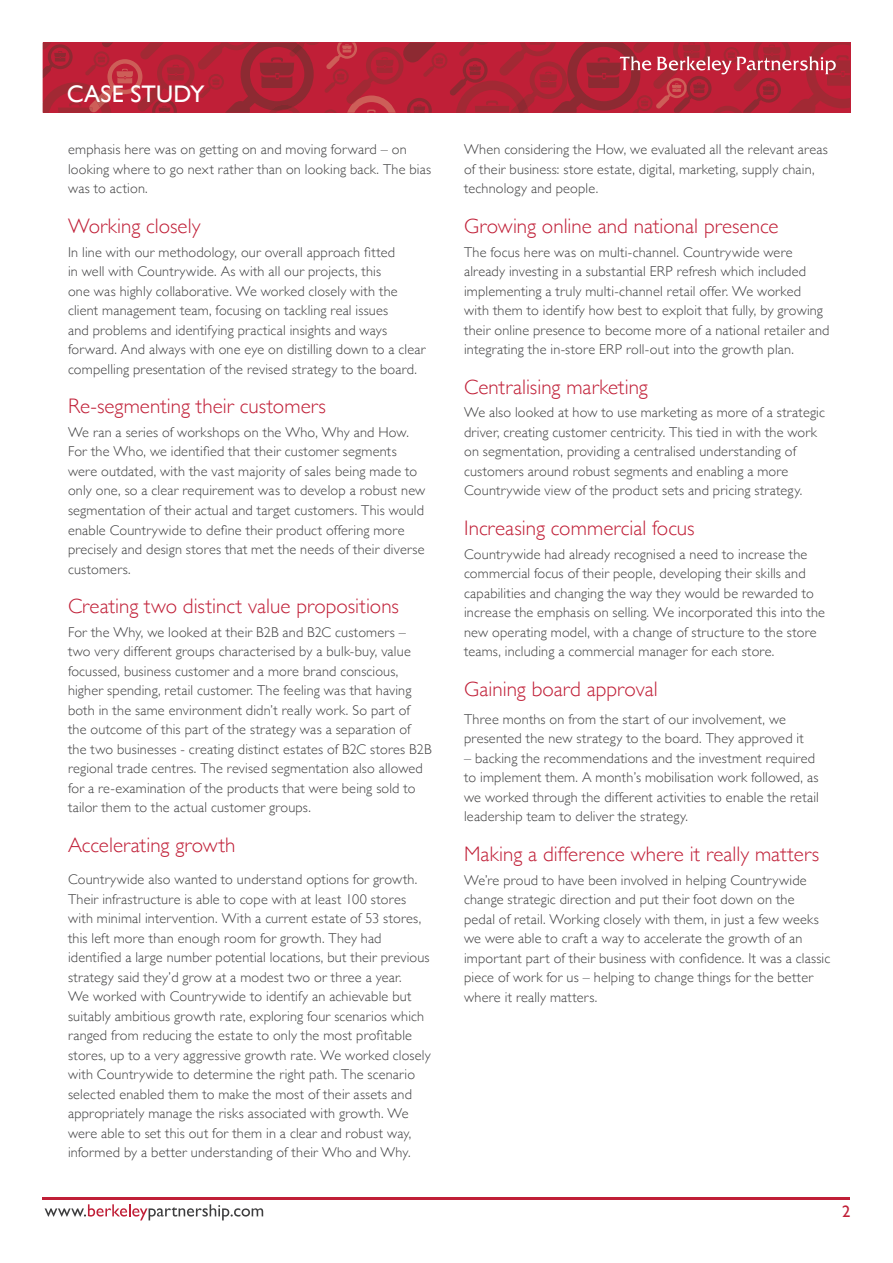
<style>
.page{position:relative;width:893px;height:1263px;background:#fff}
.page>*{position:absolute;margin:0;border:0;box-sizing:border-box;transform-origin:0 0}
.t1{font:24px "Gill Sans";letter-spacing:.015em;color:#fff}
.t2{font:300 21px "Gill Sans";color:#c01f37}
.t3{font:16.5px "Gill Sans";color:#c01f37}
.t4{font:300 14.25px/19.5px "Gill Sans";letter-spacing:.015em;color:#3e3e3f}
</style>
<div class="page">
<svg style="left:45px;top:1204px;width:218px;height:16px"></svg>
<hr style="left:43px;top:1197px;width:807px;height:2px;background:#c01f37">
<svg style="left:43px;top:43px;width:807px;height:70px;background:#b42739"></svg>
<p class="t1" style="left:67px;top:80px;width:139px">CASE STUDY</p>
<p class="t4" style="left:68px;top:139px;width:365px">emphasis here was on getting on and moving forward – on looking where to go next rather than on looking back. The bias was to action.</p>
<p class="t2" style="left:68px;top:209px;width:134px">Working closely</p>
<p class="t4" style="left:68px;top:242px;width:359px">In line with our methodology, our overall approach fitted<br>in well with Countrywide. As with all our projects, this<br>one was highly collaborative. We worked closely with the client management team, focusing on tackling real issues<br>and problems and identifying practical insights and ways forward. And always with one eye on distilling down to a clear compelling presentation of the revised strategy to the board.</p>
<p class="t2" style="left:68px;top:390px;width:260px">Re-segmenting their customers</p>
<p class="t4" style="left:68px;top:422px;width:359px">We ran a series of workshops on the Who, Why and How.<br>For the Who, we identified that their customer segments were outdated, with the vast majority of sales being made to only one, so a clear requirement was to develop a robust new segmentation of their actual and target customers. This would enable Countrywide to define their product offering more precisely and design stores that met the needs of their diverse customers.</p>
<p class="t2" style="left:68px;top:590px;width:332px">Creating two distinct value propositions</p>
<p class="t4" style="left:68px;top:622px;width:365px">For the Why, we looked at their B2B and B2C customers – two very different groups characterised by a bulk-buy, value focussed, business customer and a more brand conscious, higher spending, retail customer. The feeling was that having both in the same environment didn’t really work. So part of the outcome of this part of the strategy was a separation of the two businesses - creating distinct estates of B2C stores B2B regional trade centres. The revised segmentation also allowed for a re-examination of the products that were being sold to tailor them to the actual customer groups.</p>
<p class="t2" style="left:68px;top:828px;width:169px">Accelerating growth</p>
<p class="t4" style="left:68px;top:869px;width:364px">Countrywide also wanted to understand options for growth.<br>Their infrastructure is able to cope with at least 100 stores with minimal intervention. With a current estate of 53 stores, this left more than enough room for growth. They had identified a large number potential locations, but their previous strategy said they’d grow at a modest two or three a year.<br>We worked with Countrywide to identify an achievable but suitably ambitious growth rate, exploring four scenarios which ranged from reducing the estate to only the most profitable stores, up to a very aggressive growth rate. We worked closely with Countrywide to determine the right path. The scenario selected enabled them to make the most of their assets and appropriately manage the risks associated with growth. We were able to set this out for them in a clear and robust way, informed by a better understanding of their Who and Why.</p>
<p class="t4" style="left:464px;top:139px;width:365px">When considering the How, we evaluated all the relevant areas of their business: store estate, digital, marketing, supply chain, technology and people.</p>
<p class="t2" style="left:464px;top:209px;width:316px">Growing online and national presence</p>
<p class="t4" style="left:464px;top:242px;width:367px">The focus here was on multi-channel. Countrywide were already investing in a substantial ERP refresh which included implementing a truly multi-channel retail offer. We worked<br>with them to identify how best to exploit that fully, by growing their online presence to become more of a national retailer and integrating the in-store ERP roll-out into the growth plan.</p>
<p class="t2" style="left:464px;top:370px;width:185px">Centralising marketing</p>
<p class="t4" style="left:464px;top:402px;width:362px">We also looked at how to use marketing as more of a strategic driver, creating customer centricity. This tied in with the work on segmentation, providing a centralised understanding of customers around robust segments and enabling a more Countrywide view of the product sets and pricing strategy.</p>
<p class="t2" style="left:464px;top:512px;width:232px">Increasing commercial focus</p>
<p class="t4" style="left:464px;top:544px;width:362px">Countrywide had already recognised a need to increase the commercial focus of their people, developing their skills and capabilities and changing the way they would be rewarded to increase the emphasis on selling. We incorporated this into the new operating model, with a change of structure to the store teams, including a commercial manager for each store.</p>
<p class="t2" style="left:464px;top:672px;width:195px">Gaining board approval</p>
<p class="t4" style="left:464px;top:709px;width:341px">Three months on from the start of our involvement, we presented the new strategy to the board. They approved it</p>
<p class="t4" style="left:464px;top:748px;width:356px">– backing the recommendations and the investment required to implement them. A month’s mobilisation work followed, as we worked through the different activities to enable the retail leadership team to deliver the strategy.</p>
<p class="t2" style="left:464px;top:837px;width:357px">Making a difference where it really matters</p>
<p class="t4" style="left:464px;top:869px;width:368px">We’re proud to have been involved in helping Countrywide change strategic direction and put their foot down on the<br>pedal of retail. Working closely with them, in just a few weeks we were able to craft a way to accelerate the growth of an important part of their business with confidence. It was a classic piece of work for us – helping to change things for the better where it really matters.</p>
<p class="t3" style="left:842px;top:1201px;width:10px">2</p>
</div>
